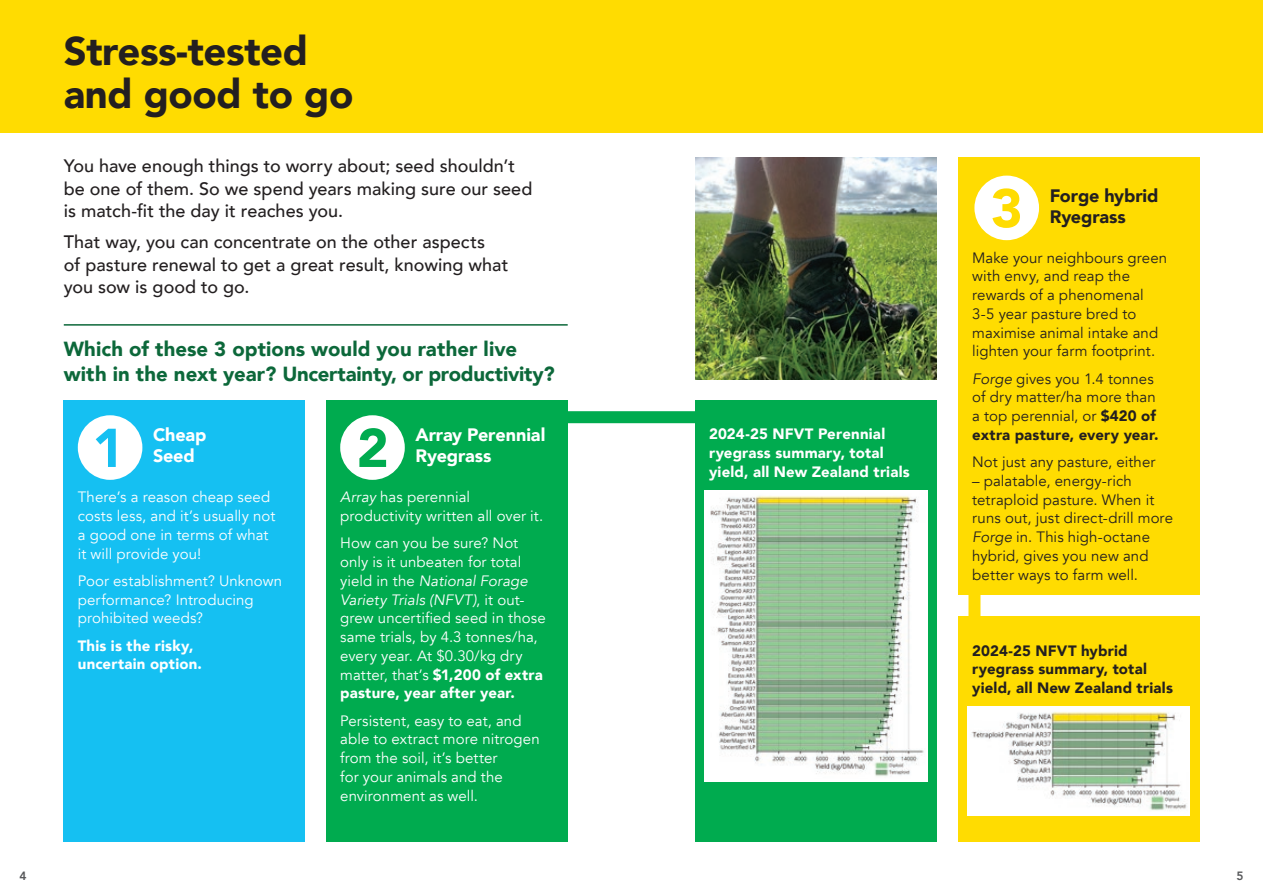
<style>
.page{position:relative;width:1263px;height:893px;background:#fff}
.page>*{position:absolute;margin:0;border:0;box-sizing:border-box;transform-origin:0 0}
.t1{font:900 54px "Avenir";color:#15c0f2}
.t2{font:900 54px "Avenir";color:#00ab4f}
.t3{font:900 54px "Avenir";color:#ffdc01}
.t4{font:900 40.05px/43.3px "Avenir";letter-spacing:-.01em;color:#231f20}
.t5{font:900 20.4px/25.5px "Avenir";color:#0c683a}
.t6{font:500 18px/22.5px "Avenir";color:#231f20}
.t7{font:900 18px/21px "Avenir";letter-spacing:-.005em;color:#fff}
.t8{font:900 18px/21px "Avenir";letter-spacing:-.005em;color:#231f20}
.t9{font:15px/18.8px "Avenir";letter-spacing:.005em;color:#fff}
.t10{font:15px/18.8px "Avenir";letter-spacing:.005em;color:#231f20}
.t11{font:900 15px/18.8px "Avenir";letter-spacing:.015em;color:#fff}
.t12{font:900 15px/18.8px "Avenir";letter-spacing:.015em;color:#231f20}
.t13{font:800 12px "Avenir";color:#57585a}
.s1{font-style:italic}
.s2{font-weight:900}
</style>
<div class="page">
<div style="left:63px;top:401px;width:242px;height:441px;background:#15c0f2"></div>
<div style="left:326px;top:401px;width:242px;height:441px;background:#00ab4f"></div>
<div style="left:695px;top:401px;width:241px;height:441px;background:#00ab4f"></div>
<div style="left:958px;top:157px;width:241px;height:438px;background:#ffdc01"></div>
<div style="left:958px;top:616px;width:241px;height:226px;background:#ffdc01"></div>
<div style="left:0;top:0;width:1263px;height:133px;background:#ffdc01"></div>
<img style="left:704px;top:490px;width:224px;height:292px">
<img style="left:967px;top:706px;width:222px;height:109px">
<img style="left:695px;top:157px;width:241px;height:222px">
<hr style="left:64px;top:324px;width:504px;height:2px;background:#0c683a">
<div style="left:568px;top:411px;width:127px;height:12px;background:#00ab4f"></div>
<div style="left:968px;top:595px;width:12px;height:21px;background:#ffdc01"></div>
<div style="left:78px;top:415px;width:64px;height:65px;background:#fff;border-radius:50%"></div>
<div style="left:340px;top:415px;width:65px;height:65px;background:#fff;border-radius:50%"></div>
<div style="left:974px;top:176px;width:65px;height:64px;background:#fff;border-radius:50%"></div>
<h2 class="t4" style="left:64px;top:28px;width:291px">Stress-tested and good to go</h2>
<p class="t6" style="left:64px;top:154px;width:470px">You have enough things to worry about; seed shouldn’t be one of them. So we spend years making sure our seed is match-fit the day it reaches you.</p>
<p class="t6" style="left:64px;top:230px;width:446px">That way, you can concentrate on the other aspects<br>of pasture renewal to get a great result, knowing what you sow is good to go.</p>
<h3 class="t5" style="left:64px;top:336px;width:492px">Which of these 3 options would you rather live with in the next year? Uncertainty, or productivity?</h3>
<p class="t7" style="left:153px;top:424px;width:55px">Cheap<br>Seed</p>
<p class="t7" style="left:415px;top:424px;width:131px">Array Perennial<br>Ryegrass</p>
<h1 class="t1" style="left:92px;top:402px;width:33px">1</h1>
<h1 class="t2" style="left:357px;top:402px;width:33px">2</h1>
<p class="t9" style="left:78px;top:488px;width:199px">There’s a reason cheap seed costs less, and it’s usually not a good one in terms of what it will provide you!</p>
<p class="t9" style="left:78px;top:571px;width:206px">Poor establishment? Unknown performance? Introducing prohibited weeds?</p>
<p class="t11" style="left:78px;top:636px;width:126px">This is the risky, uncertain option.</p>
<p class="t9" style="left:340px;top:488px;width:205px"><span class="s1">Array</span> has perennial productivity written all over it.</p>
<p class="t9" style="left:340px;top:534px;width:207px">How can you be sure? Not only is it unbeaten for total yield in the <span class="s1">National Forage<br>Variety Trials (NFVT)</span>, it out&shy;grew uncertified seed in those same trials, by 4.3 tonnes/ha, every year. At $0.30/kg dry matter, that’s <span class="s2">$1,200 of extra pasture, year after year.</span></p>
<p class="t9" style="left:340px;top:711px;width:201px">Persistent, easy to eat, and able to extract more nitrogen from the soil, it’s better<br>for your animals and the environment as well.</p>
<p class="t11" style="left:709px;top:424px;width:202px">2024-25 NFVT Perennial ryegrass summary, total yield, all New Zealand trials</p>
<h1 class="t3" style="left:991px;top:162px;width:33px">3</h1>
<p class="t8" style="left:1050px;top:184px;width:110px">Forge hybrid<br>Ryegrass</p>
<p class="t10" style="left:972px;top:248px;width:196px">Make your neighbours green with envy, and reap the rewards of a phenomenal<br>3-5 year pasture bred to maximise animal intake and lighten your farm footprint.</p>
<p class="t10" style="left:972px;top:369px;width:188px"><span class="s1">Forge</span> gives you 1.4 tonnes of dry matter/ha more than a top perennial, or <span class="s2">$420 of extra pasture, every year.</span></p>
<p class="t10" style="left:972px;top:453px;width:185px">Not just any pasture, either</p>
<p class="t10" style="left:972px;top:472px;width:202px">– palatable, energy-rich tetraploid pasture. When it runs out, just direct-drill more<br><span class="s1">Forge</span> in. This high-octane hybrid, gives you new and better ways to farm well.</p>
<p class="t12" style="left:972px;top:641px;width:202px">2024-25 NFVT hybrid ryegrass summary, total yield, all New Zealand trials</p>
<p class="t13" style="left:19px;top:867px;width:9px">4</p>
<p class="t13" style="left:1236px;top:867px;width:9px">5</p>
</div>
